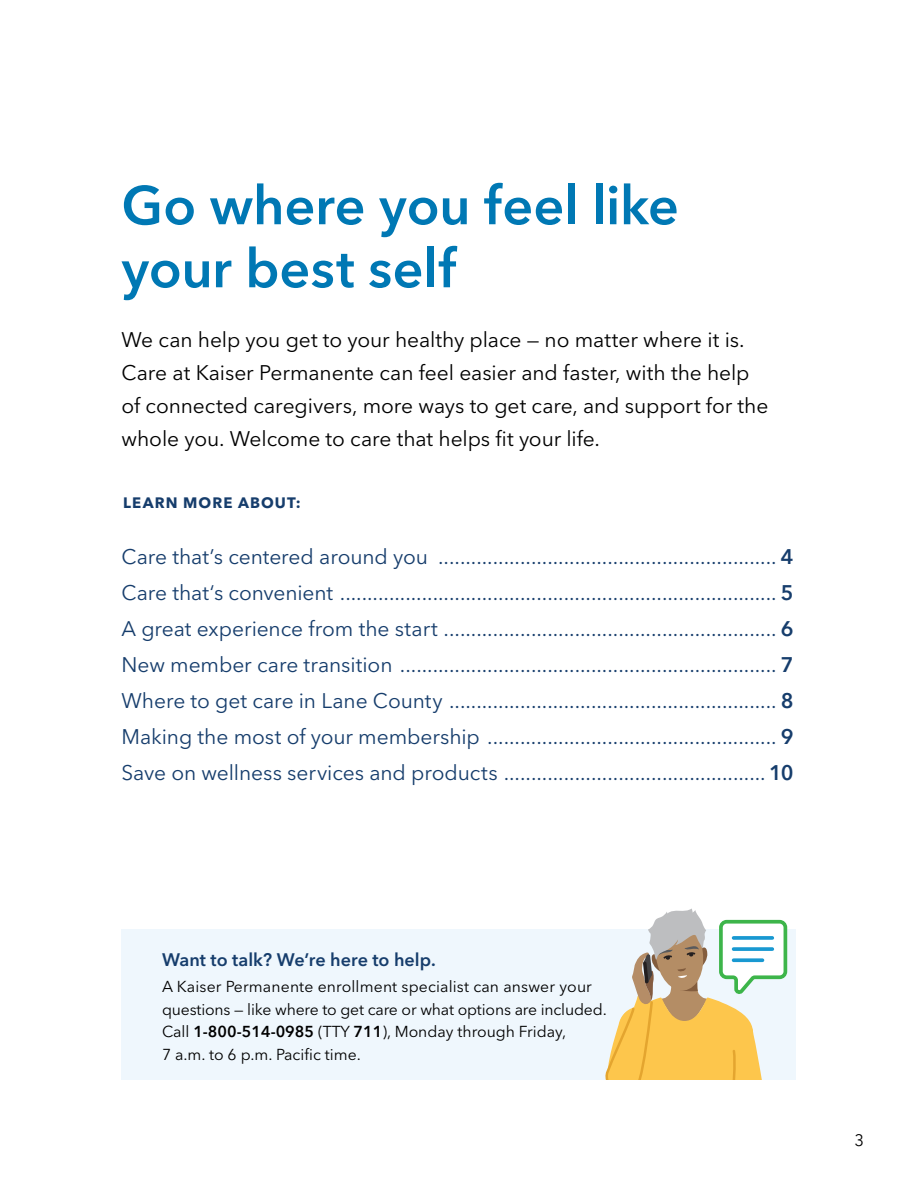
<style>
.page{position:relative;width:918px;height:1188px;background:#fff}
.page>*{position:absolute;margin:0;border:0;box-sizing:border-box;transform-origin:0 0}
.t1{font:600 54px/63px "Avenir Next LT Pro";letter-spacing:-.005em;color:#0078b4}
.t2{font:21px/36px "Avenir Next LT Pro";letter-spacing:-.005em;color:#163d6c;text-align:justify}
.t3{font:21px/33px "Avenir Next LT Pro";letter-spacing:-.005em;color:#000}
.t4{font:600 18px "Avenir Next LT Pro";color:#163d6c}
.t5{font:16.5px "Avenir Next LT Pro";color:#000}
.t6{font:15.75px/22.5px "Avenir Next LT Pro";color:#000}
.t7{font:700 15px "Avenir Next LT Pro";letter-spacing:.07em;color:#163d6c}
.s1{font-weight:600}
</style>
<div class="page">
<div style="left:122px;top:930px;width:674px;height:150px;background:#eff7fd"></div>
<svg style="left:601px;top:908px;width:188px;height:172px"></svg>
<svg style="left:734px;top:936px;width:38px;height:4px"></svg>
<svg style="left:734px;top:947px;width:38px;height:4px"></svg>
<svg style="left:734px;top:958px;width:28px;height:4px"></svg>
<h1 class="t1" style="left:122px;top:174px;width:559px">Go where you feel like your best self</h1>
<p class="t3" style="left:122px;top:323px;width:648px">We can help you get to your healthy place — no matter where it is.<br>Care at Kaiser Permanente can feel easier and faster, with the help of connected caregivers, more ways to get care, and support for the whole you. Welcome to care that helps fit your life.</p>
<p class="t7" style="left:123px;top:493px;width:179px">LEARN MORE ABOUT:</p>
<p class="t2" style="left:122px;top:539px;width:673px">Care that’s centered around you .............................................................. <span class="s1">4<br></span>Care that's convenient ................................................................................ <span class="s1">5<br></span>A great experience from the start ............................................................. <span class="s1">6<br></span>New member care transition ..................................................................... <span class="s1">7<br></span>Where to get care in Lane County ............................................................ <span class="s1">8<br></span>Making the most of your membership ..................................................... <span class="s1">9<br></span>Save on wellness services and products ................................................ <span class="s1">10</span></p>
<p class="t4" style="left:162px;top:948px;width:275px">Want to talk? We’re here to help.</p>
<p class="t6" style="left:162px;top:976px;width:446px">A Kaiser Permanente enrollment specialist can answer your questions — like where to get care or what options are included.<br>Call <span class="s1">1-800-514-0985</span> (TTY <span class="s1">711</span>), Monday through Friday,<br>7 a.m. to 6 p.m. Pacific time.</p>
<p class="t5" style="left:854px;top:1131px;width:11px">3</p>
</div>
